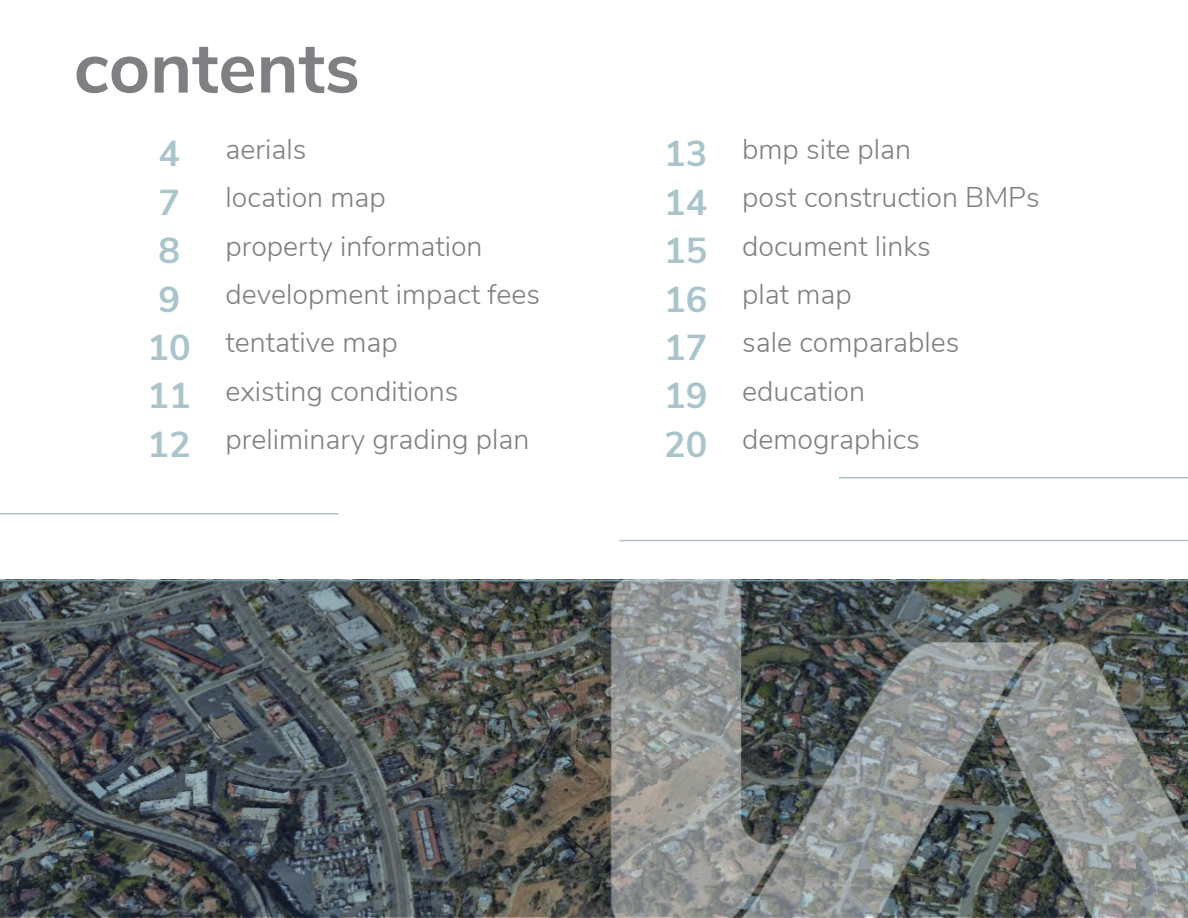
<style>
.page{position:relative;width:1188px;height:918px;background:#fff}
.page>*{position:absolute;margin:0;border:0;box-sizing:border-box;transform-origin:0 0}
.t1{font:700 72px "Nunito Sans";color:#7e8083}
.t2{font:700 36px "Nunito Sans";color:#a9c4cb}
.t3{font:300 28.5px/48.4px "Nunito Sans";color:#7e8083}
.s1{font-weight:700;font-size:36px;color:#a9c4cb}
</style>
<div class="page">
<hr style="left:0;top:580px;width:1188px;height:1px;background:#a9c4cb">
<svg style="left:0;top:581px;width:599px;height:336px;background:#4e5456"></svg>
<img style="left:599px;top:579px;width:589px;height:339px">
<hr style="left:0;top:513px;width:338px;height:1px;background:#a9c4cb">
<hr style="left:839px;top:477px;width:349px;height:1px;background:#a9c4cb">
<hr style="left:619px;top:540px;width:569px;height:1px;background:#a9c4cb">
<h1 class="t1" style="left:74px;top:15px;width:288px">contents</h1>
<p class="t2" style="left:158px;top:128px;width:23px">4</p>
<p class="t3" style="left:226px;top:123px;width:82px">aerials</p>
<p class="t2" style="left:158px;top:176px;width:23px">7</p>
<p class="t3" style="left:226px;top:171px;width:162px">location map</p>
<p class="t2" style="left:158px;top:224px;width:23px">8</p>
<p class="t3" style="left:226px;top:220px;width:258px">property information</p>
<p class="t2" style="left:158px;top:273px;width:23px">9</p>
<p class="t3" style="left:148px;top:268px;width:394px;text-indent:78px">development impact fees<br><span class="s1">10</span> tentative map<br><span class="s1">11</span> existing conditions<br><span class="s1">12</span> preliminary grading plan</p>
<p class="t3" style="left:664px;top:123px;width:377px"><span class="s1">13</span> bmp site plan<br><span class="s1">14</span> post construction BMPs<br><span class="s1">15</span> document links<br><span class="s1">16</span> plat map<br><span class="s1">17</span> sale comparables<br><span class="s1">19</span> education<br><span class="s1">20</span> demographics</p>
</div>
